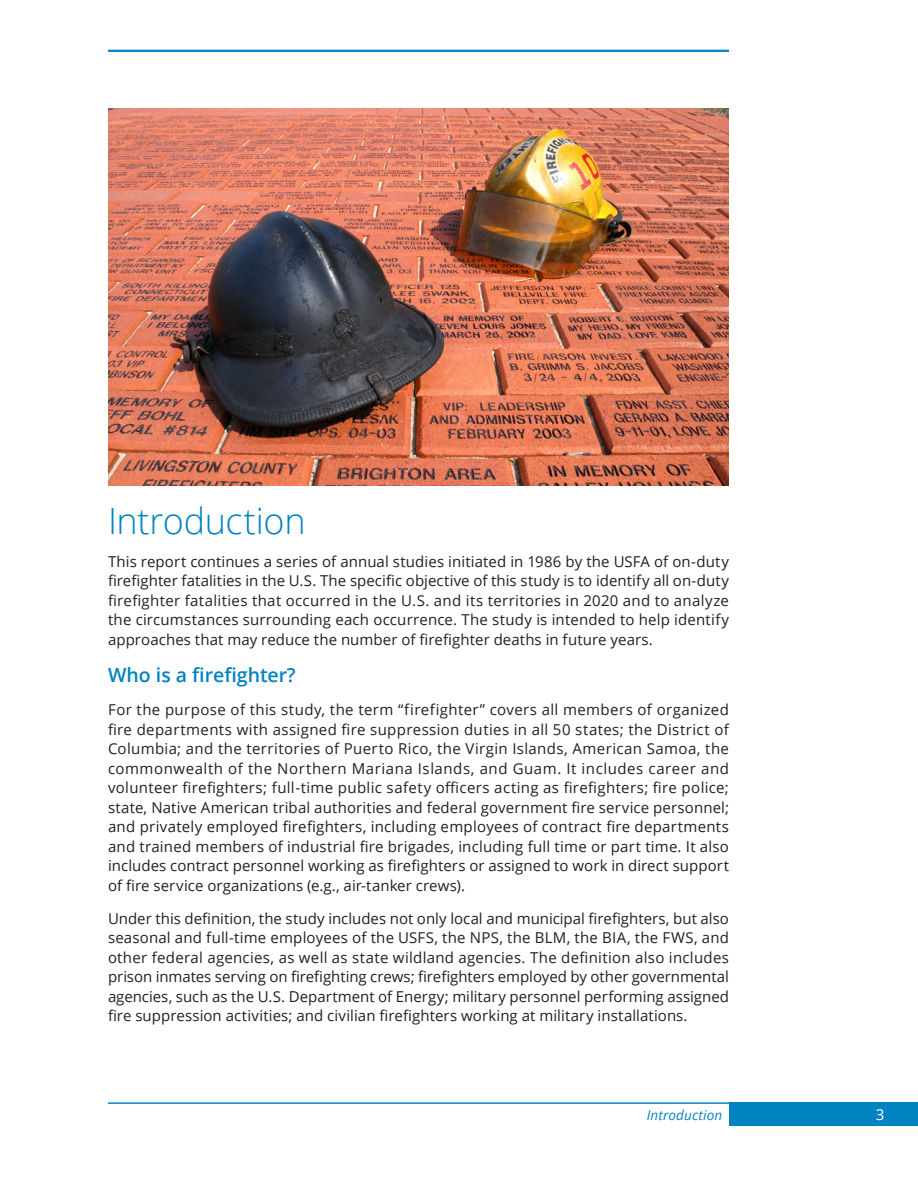
<style>
.page{position:relative;width:918px;height:1188px;background:#fff}
.page>*{position:absolute;margin:0;border:0;box-sizing:border-box;transform-origin:0 0}
.Heading{font:300 36px "Open Sans";letter-spacing:-.01em;color:#0083c1}
.Subhead{font:600 19.5px "Open Sans";color:#0083c1}
.Body_Text{font:15px/19.5px "Open Sans";letter-spacing:.005em;color:#231f20;text-align:justify}
.t1{font:15px "Open Sans";color:#fff}
.t2{font:italic 13.5px "Open Sans";letter-spacing:.01em;color:#0083c1}
</style>
<div class="page">
<div style="left:729px;top:1102px;width:189px;height:24px;background:#0083c1"></div>
<hr style="left:108px;top:50px;width:621px;height:2px;background:#0083c1">
<hr style="left:108px;top:1102px;width:621px;height:2px;background:#0083c1">
<img style="left:108px;top:108px;width:621px;height:378px">
<h2 class="Heading" style="left:108px;top:496px;width:199px">Introduction</h2>
<p class="Body_Text" style="left:108px;top:551px;width:623px">This report continues a series of annual studies initiated in 1986 by the USFA of on-duty firefighter fatalities in the U.S. The specific objective of this study is to identify all on-duty firefighter fatalities that occurred in the U.S. and its territories in 2020 and to analyze the circumstances surrounding each occurrence. The study is intended to help identify approaches that may reduce the number of firefighter deaths in future years.</p>
<h3 class="Subhead" style="left:108px;top:662px;width:189px">Who is a firefighter?</h3>
<p class="Body_Text" style="left:108px;top:700px;width:623px">For the purpose of this study, the term “firefighter” covers all members of organized fire departments with assigned fire suppression duties in all 50 states; the District of Columbia; and the territories of Puerto Rico, the Virgin Islands, American Samoa, the commonwealth of the Northern Mariana Islands, and Guam. It includes career and volunteer firefighters; full-time public safety officers acting as firefighters; fire police; state, Native American tribal authorities and federal government fire service personnel; and privately employed firefighters, including employees of contract fire departments and trained members of industrial fire brigades, including full time or part time. It also includes contract personnel working as firefighters or assigned to work in direct support of fire service organizations (e.g., air-tanker crews).</p>
<p class="Body_Text" style="left:108px;top:908px;width:623px">Under this definition, the study includes not only local and municipal firefighters, but also seasonal and full-time employees of the USFS, the NPS, the BLM, the BIA, the FWS, and other federal agencies, as well as state wildland agencies. The definition also includes prison inmates serving on firefighting crews; firefighters employed by other governmental agencies, such as the U.S. Department of Energy; military personnel performing assigned fire suppression activities; and civilian firefighters working at military installations.</p>
<p class="t2" style="left:647px;top:1106px;width:77px">Introduction</p>
<p class="t1" style="left:876px;top:1104px;width:10px">3</p>
</div>
